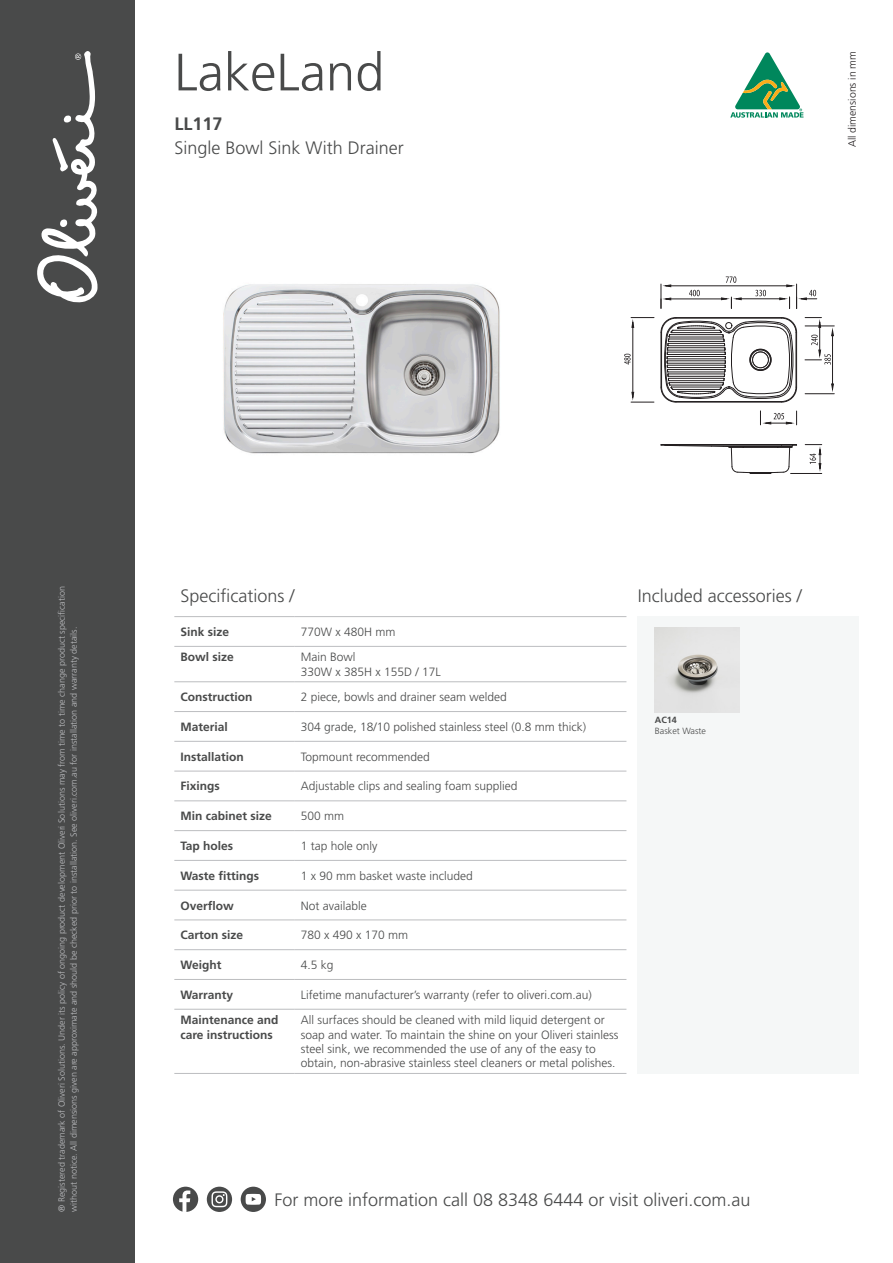
<style>
.page{position:relative;width:893px;height:1263px;background:#fff}
.page>*{position:absolute;margin:0;border:0;box-sizing:border-box;transform-origin:0 0}
.Product_Name_Heading{font:300 52.5px "Frutiger LT Std";color:#494a4a}
.Product_Name___Headi{font:300 18px "Frutiger LT Std";color:#494a4a}
.Product_Name___Headi-2{font:700 18px "Frutiger LT Std";color:#494a4a}
.Table_Content{font:300 12px/14.4px "Frutiger LT Std";color:#494a4a}
.Table_Bold{font:700 12px/14.4px "Frutiger LT Std";color:#494a4a}
.t1{font:300 10.5px "Frutiger LT Std";color:#231f20}
.t2{font:300 9px/12px "Frutiger LT Std";color:#bcbdc0}
.t3{font:300 9px "Frutiger LT Std";color:#494a4a}
.t4{font:700 9px "Frutiger LT Std";color:#494a4a}
</style>
<div class="page">
<div style="left:0;top:0;width:135px;height:1263px;background:#494a4a"></div>
<svg style="left:37px;top:51px;width:61px;height:252px"></svg>
<div style="left:207px;top:1187px;width:25px;height:25px;background:#494a4a;border-radius:50%"></div>
<svg style="left:211px;top:1191px;width:16px;height:16px"></svg>
<div style="left:173px;top:1187px;width:25px;height:25px;background:#494a4a;border-radius:50%"></div>
<svg style="left:179px;top:1190px;width:11px;height:22px"></svg>
<div style="left:241px;top:1187px;width:25px;height:25px;background:#494a4a;border-radius:50%"></div>
<svg style="left:246px;top:1194px;width:15px;height:11px"></svg>
<svg style="left:730px;top:52px;width:74px;height:66px"></svg>
<div style="left:638px;top:617px;width:221px;height:457px;background:#f5f7f7"></div>
<img style="left:655px;top:627px;width:85px;height:85px">
<img style="left:223px;top:284px;width:277px;height:170px">
<hr style="left:676px;top:402px;width:106px;height:1px;background:#231f20">
<svg style="left:661px;top:317px;width:136px;height:85px"></svg>
<hr style="left:666px;top:286px;width:125px;height:1px;background:#231f20">
<svg style="left:631px;top:317px;width:23px;height:11px"></svg>
<svg style="left:631px;top:392px;width:23px;height:11px"></svg>
<hr style="left:633px;top:323px;width:1px;height:74px;background:#231f20">
<svg style="left:805px;top:384px;width:29px;height:10px"></svg>
<hr style="left:832px;top:331px;width:1px;height:55px;background:#231f20">
<hr style="left:741px;top:299px;width:40px;height:1px;background:#231f20">
<svg style="left:661px;top:444px;width:136px;height:30px"></svg>
<hr style="left:791px;top:473px;width:31px;height:1px;background:#231f20">
<svg style="left:721px;top:297px;width:21px;height:11px"></svg>
<svg style="left:661px;top:284px;width:10px;height:24px"></svg>
<hr style="left:666px;top:299px;width:60px;height:1px;background:#231f20">
<svg style="left:726px;top:276px;width:10px;height:7px"></svg>
<svg style="left:689px;top:290px;width:11px;height:6px"></svg>
<svg style="left:755px;top:290px;width:11px;height:6px"></svg>
<svg style="left:760px;top:411px;width:37px;height:14px"></svg>
<svg style="left:805px;top:444px;width:17px;height:25px"></svg>
<svg style="left:779px;top:284px;width:38px;height:25px"></svg>
<svg style="left:624px;top:354px;width:7px;height:10px"></svg>
<svg style="left:805px;top:317px;width:29px;height:48px"></svg>
<hr style="left:174px;top:616px;width:121px;height:1px;background:#bcbdc0">
<hr style="left:295px;top:616px;width:331px;height:1px;background:#bcbdc0">
<hr style="left:174px;top:646px;width:121px;height:1px;background:#bcbdc0">
<hr style="left:295px;top:646px;width:331px;height:1px;background:#bcbdc0">
<hr style="left:174px;top:681px;width:121px;height:1px;background:#bcbdc0">
<hr style="left:295px;top:681px;width:331px;height:1px;background:#bcbdc0">
<hr style="left:174px;top:711px;width:121px;height:1px;background:#bcbdc0">
<hr style="left:295px;top:711px;width:331px;height:1px;background:#bcbdc0">
<hr style="left:174px;top:741px;width:121px;height:1px;background:#bcbdc0">
<hr style="left:295px;top:741px;width:331px;height:1px;background:#bcbdc0">
<hr style="left:174px;top:771px;width:121px;height:1px;background:#bcbdc0">
<hr style="left:295px;top:771px;width:331px;height:1px;background:#bcbdc0">
<hr style="left:174px;top:800px;width:121px;height:1px;background:#bcbdc0">
<hr style="left:295px;top:800px;width:331px;height:1px;background:#bcbdc0">
<hr style="left:174px;top:830px;width:121px;height:1px;background:#bcbdc0">
<hr style="left:295px;top:830px;width:331px;height:1px;background:#bcbdc0">
<hr style="left:174px;top:860px;width:121px;height:1px;background:#bcbdc0">
<hr style="left:295px;top:860px;width:331px;height:1px;background:#bcbdc0">
<hr style="left:174px;top:890px;width:121px;height:1px;background:#bcbdc0">
<hr style="left:295px;top:890px;width:331px;height:1px;background:#bcbdc0">
<hr style="left:174px;top:920px;width:121px;height:1px;background:#bcbdc0">
<hr style="left:295px;top:920px;width:331px;height:1px;background:#bcbdc0">
<hr style="left:174px;top:949px;width:121px;height:1px;background:#bcbdc0">
<hr style="left:295px;top:949px;width:331px;height:1px;background:#bcbdc0">
<hr style="left:174px;top:979px;width:121px;height:1px;background:#bcbdc0">
<hr style="left:295px;top:979px;width:331px;height:1px;background:#bcbdc0">
<hr style="left:174px;top:1009px;width:121px;height:1px;background:#bcbdc0">
<hr style="left:295px;top:1009px;width:331px;height:1px;background:#bcbdc0">
<hr style="left:174px;top:1073px;width:121px;height:1px;background:#bcbdc0">
<hr style="left:295px;top:1073px;width:331px;height:1px;background:#bcbdc0">
<p class="Product_Name_Heading" style="left:174px;top:43px;width:211px">LakeLand</p>
<p class="Product_Name___Headi-2" style="left:174px;top:113px;width:50px">LL117</p>
<p class="Product_Name___Headi" style="left:174px;top:137px;width:231px">Single Bowl Sink With Drainer</p>
<p class="t1" style="left:846px;top:147px;width:98px;rotate:-90deg">All dimensions in mm</p>
<p class="t2" style="left:56px;top:1212px;width:627px;rotate:-90deg">® Registered trademark of Oliveri Solutions. Under its policy of ongoing product development Oliveri Solutions may from time to time change product specification without notice. All dimensions given are approximate and should be checked prior to installation. See oliveri.com.au for installation and warranty details.</p>
<p class="Product_Name___Headi" style="left:180px;top:586px;width:116px">Specifications /</p>
<p class="Table_Bold" style="left:180px;top:625px;width:50px">Sink size</p>
<p class="Table_Content" style="left:301px;top:625px;width:96px">770W x 480H mm</p>
<p class="Table_Bold" style="left:180px;top:650px;width:55px">Bowl size</p>
<p class="Table_Content" style="left:301px;top:650px;width:142px">Main Bowl<br>330W x 385H x 155D / 17L</p>
<p class="Table_Bold" style="left:180px;top:690px;width:73px">Construction</p>
<p class="Table_Content" style="left:301px;top:690px;width:208px">2 piece, bowls and drainer seam welded</p>
<p class="Table_Bold" style="left:180px;top:720px;width:49px">Material</p>
<p class="Table_Content" style="left:301px;top:720px;width:287px">304 grade, 18/10 polished stainless steel (0.8 mm thick)</p>
<p class="Table_Bold" style="left:180px;top:749px;width:65px">Installation</p>
<p class="Table_Content" style="left:301px;top:749px;width:131px">Topmount recommended</p>
<p class="Table_Bold" style="left:180px;top:779px;width:41px">Fixings</p>
<p class="Table_Content" style="left:301px;top:779px;width:218px">Adjustable clips and sealing foam supplied</p>
<p class="Table_Bold" style="left:180px;top:809px;width:93px">Min cabinet size</p>
<p class="Table_Content" style="left:301px;top:809px;width:45px">500 mm</p>
<p class="Table_Bold" style="left:180px;top:839px;width:54px">Tap holes</p>
<p class="Table_Content" style="left:301px;top:839px;width:78px">1 tap hole only</p>
<p class="Table_Bold" style="left:180px;top:868px;width:80px">Waste fittings</p>
<p class="Table_Content" style="left:301px;top:868px;width:174px">1 x 90 mm basket waste included</p>
<p class="Table_Bold" style="left:180px;top:898px;width:55px">Overflow</p>
<p class="Table_Content" style="left:301px;top:898px;width:67px">Not available</p>
<p class="Table_Bold" style="left:180px;top:928px;width:64px">Carton size</p>
<p class="Table_Content" style="left:301px;top:928px;width:109px">780 x 490 x 170 mm</p>
<p class="Table_Bold" style="left:180px;top:958px;width:43px">Weight</p>
<p class="Table_Content" style="left:301px;top:958px;width:34px">4.5 kg</p>
<p class="Table_Bold" style="left:180px;top:987px;width:54px">Warranty</p>
<p class="Table_Content" style="left:301px;top:988px;width:292px">Lifetime manufacturer’s warranty (refer to oliveri.com.au)</p>
<p class="Table_Bold" style="left:180px;top:1013px;width:100px">Maintenance and care instructions</p>
<p class="Table_Content" style="left:301px;top:1013px;width:319px">All surfaces should be cleaned with mild liquid detergent or soap and water. To maintain the shine on your Oliveri stainless steel sink, we recommended the use of any of the easy to obtain, non-abrasive stainless steel cleaners or metal polishes.</p>
<p class="Product_Name___Headi" style="left:638px;top:586px;width:166px">Included accessories /</p>
<p class="t4" style="left:655px;top:715px;width:24px">AC14</p>
<p class="t3" style="left:655px;top:726px;width:53px">Basket Waste</p>
<h2 class="Product_Name___Headi" style="left:275px;top:1190px;width:477px">For more information call 08 8348 6444 or visit oliveri.com.au</h2>
</div>
